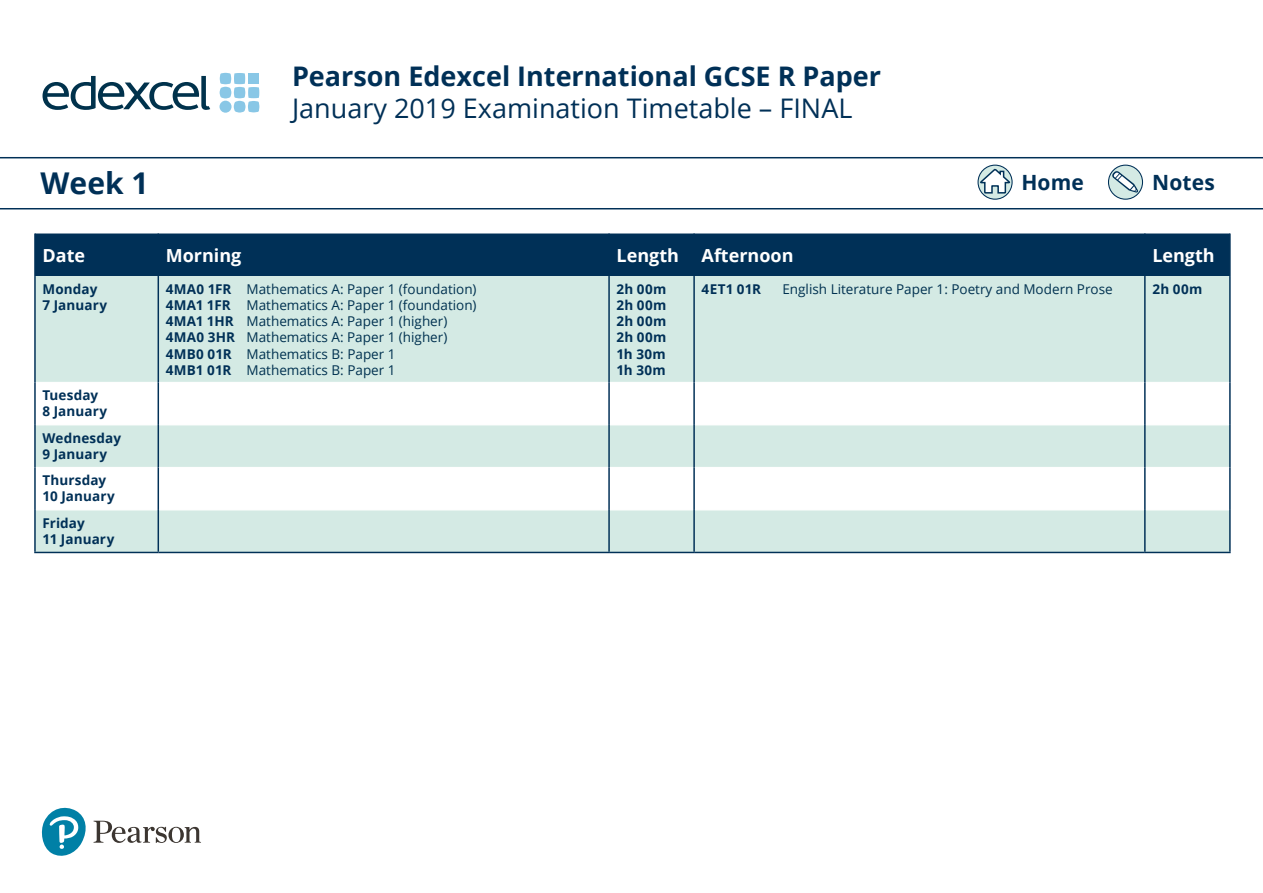
<style>
.page{position:relative;width:1263px;height:893px;background:#fff}
.page>*{position:absolute;margin:0;border:0;box-sizing:border-box;transform-origin:0 0}
.t1{font:700 30px "Open Sans";color:#003057}
.t2{font:700 27px "Open Sans";color:#003057}
.t3{font:27px "Open Sans";color:#003057}
.t4{font:700 21px "Open Sans";letter-spacing:.005em;color:#003057}
.t5{font:700 18px "Open Sans";color:#fff}
.t6{font:13.5px/16.2px "Open Sans";color:#003150}
.t7{font:700 13.5px/16.2px "Open Sans";letter-spacing:.01em;color:#003057}
.s1{font-weight:700;color:#003057}
</style>
<div class="page">
<svg style="left:1108px;top:165px;width:34px;height:34px"></svg>
<div style="left:1108px;top:165px;width:35px;height:35px;border:1px solid #003057;border-radius:50%"></div>
<svg style="left:1112px;top:171px;width:26px;height:22px"></svg>
<svg style="left:978px;top:165px;width:34px;height:34px"></svg>
<div style="left:977px;top:165px;width:36px;height:35px;border:1px solid #003057;border-radius:50%"></div>
<svg style="left:979px;top:169px;width:31px;height:25px"></svg>
<hr style="left:0;top:157px;width:1263px;height:1px;background:#003057">
<hr style="left:0;top:208px;width:1263px;height:1px;background:#003057">
<svg style="left:43px;top:76px;width:167px;height:34px"></svg>
<svg style="left:220px;top:73px;width:39px;height:40px"></svg>
<div style="left:248px;top:73px;width:11px;height:11px;background:#89c7e6"></div>
<div style="left:219px;top:101px;width:13px;height:12px;background:#89c7e6;border-radius:50%"></div>
<svg style="left:41px;top:807px;width:160px;height:49px"></svg>
<div style="left:36px;top:233px;width:1193px;height:43px;background:#003057"></div>
<div style="left:36px;top:276px;width:1193px;height:276px;background:#d4eae4"></div>
<svg style="left:36px;top:383px;width:1193px;height:126px"></svg>
<hr style="left:36px;top:382px;width:122px;height:1px;background:#fff">
<hr style="left:159px;top:382px;width:449px;height:1px;background:#fff">
<hr style="left:610px;top:382px;width:83px;height:1px;background:#fff">
<hr style="left:695px;top:382px;width:449px;height:1px;background:#fff">
<hr style="left:1145px;top:382px;width:84px;height:1px;background:#fff">
<hr style="left:36px;top:424px;width:122px;height:1px;background:#fff">
<hr style="left:159px;top:424px;width:449px;height:1px;background:#fff">
<hr style="left:610px;top:424px;width:83px;height:1px;background:#fff">
<hr style="left:695px;top:424px;width:449px;height:1px;background:#fff">
<hr style="left:1145px;top:424px;width:84px;height:1px;background:#fff">
<hr style="left:36px;top:467px;width:122px;height:1px;background:#fff">
<hr style="left:159px;top:467px;width:449px;height:1px;background:#fff">
<hr style="left:610px;top:467px;width:83px;height:1px;background:#fff">
<hr style="left:695px;top:467px;width:449px;height:1px;background:#fff">
<hr style="left:1145px;top:467px;width:84px;height:1px;background:#fff">
<hr style="left:36px;top:509px;width:122px;height:1px;background:#fff">
<hr style="left:159px;top:509px;width:449px;height:1px;background:#fff">
<hr style="left:610px;top:509px;width:83px;height:1px;background:#fff">
<hr style="left:695px;top:509px;width:449px;height:1px;background:#fff">
<hr style="left:1145px;top:509px;width:84px;height:1px;background:#fff">
<hr style="left:34px;top:233px;width:2px;height:43px;background:#003057">
<hr style="left:158px;top:233px;width:1px;height:43px;background:#003057">
<hr style="left:608px;top:233px;width:2px;height:43px;background:#003057">
<hr style="left:693px;top:233px;width:2px;height:43px;background:#003057">
<hr style="left:1144px;top:233px;width:1px;height:43px;background:#003057">
<hr style="left:1229px;top:233px;width:2px;height:43px;background:#003057">
<hr style="left:34px;top:276px;width:2px;height:106px;background:#003057">
<hr style="left:158px;top:276px;width:1px;height:106px;background:#003057">
<hr style="left:608px;top:276px;width:2px;height:106px;background:#003057">
<hr style="left:693px;top:276px;width:2px;height:106px;background:#003057">
<hr style="left:1144px;top:276px;width:1px;height:106px;background:#003057">
<hr style="left:1229px;top:276px;width:2px;height:106px;background:#003057">
<hr style="left:34px;top:382px;width:2px;height:43px;background:#003057">
<hr style="left:158px;top:382px;width:1px;height:43px;background:#003057">
<hr style="left:608px;top:382px;width:2px;height:43px;background:#003057">
<hr style="left:693px;top:382px;width:2px;height:43px;background:#003057">
<hr style="left:1144px;top:382px;width:1px;height:43px;background:#003057">
<hr style="left:1229px;top:382px;width:2px;height:43px;background:#003057">
<hr style="left:34px;top:425px;width:2px;height:42px;background:#003057">
<hr style="left:158px;top:425px;width:1px;height:42px;background:#003057">
<hr style="left:608px;top:425px;width:2px;height:42px;background:#003057">
<hr style="left:693px;top:425px;width:2px;height:42px;background:#003057">
<hr style="left:1144px;top:425px;width:1px;height:42px;background:#003057">
<hr style="left:1229px;top:425px;width:2px;height:42px;background:#003057">
<hr style="left:34px;top:467px;width:2px;height:43px;background:#003057">
<hr style="left:158px;top:467px;width:1px;height:43px;background:#003057">
<hr style="left:608px;top:467px;width:2px;height:43px;background:#003057">
<hr style="left:693px;top:467px;width:2px;height:43px;background:#003057">
<hr style="left:1144px;top:467px;width:1px;height:43px;background:#003057">
<hr style="left:1229px;top:467px;width:2px;height:43px;background:#003057">
<hr style="left:34px;top:510px;width:2px;height:42px;background:#003057">
<hr style="left:158px;top:510px;width:1px;height:42px;background:#003057">
<hr style="left:608px;top:510px;width:2px;height:42px;background:#003057">
<hr style="left:693px;top:510px;width:2px;height:42px;background:#003057">
<hr style="left:1144px;top:510px;width:1px;height:42px;background:#003057">
<hr style="left:1229px;top:510px;width:2px;height:42px;background:#003057">
<hr style="left:34px;top:552px;width:124px;height:1px;background:#003057">
<hr style="left:158px;top:552px;width:451px;height:1px;background:#003057">
<hr style="left:609px;top:552px;width:85px;height:1px;background:#003057">
<hr style="left:694px;top:552px;width:451px;height:1px;background:#003057">
<hr style="left:1145px;top:552px;width:86px;height:1px;background:#003057">
<h1 class="t1" style="left:41px;top:162px;width:109px">Week 1</h1>
<h2 class="t2" style="left:292px;top:57px;width:591px">Pearson Edexcel International GCSE R Paper</h2>
<h2 class="t3" style="left:292px;top:90px;width:562px">January 2019 Examination Timetable – FINAL</h2>
<h3 class="t4" style="left:1021px;top:168px;width:64px">Home</h3>
<h3 class="t4" style="left:1152px;top:168px;width:64px">Notes</h3>
<h3 class="t5" style="left:42px;top:242px;width:44px">Date</h3>
<h3 class="t5" style="left:166px;top:242px;width:77px">Morning</h3>
<h3 class="t5" style="left:616px;top:242px;width:64px">Length</h3>
<h3 class="t5" style="left:702px;top:242px;width:93px">Afternoon</h3>
<h3 class="t5" style="left:1152px;top:242px;width:64px">Length</h3>
<p class="t7" style="left:42px;top:281px;width:66px">Monday<br>7 January</p>
<p class="t6" style="left:166px;top:280px;width:312px"><span class="s1">4MA0 1FR</span> Mathematics A: Paper 1 (foundation)<br><span class="s1">4MA1 1FR</span> Mathematics A: Paper 1 (foundation)<br><span class="s1">4MA1 1HR</span> Mathematics A: Paper 1 (higher)<br><span class="s1">4MA0 3HR</span> Mathematics A: Paper 1 (higher)<br><span class="s1">4MB0 01R</span> Mathematics B: Paper 1<br><span class="s1">4MB1 01R</span> Mathematics B: Paper 1</p>
<p class="t7" style="left:616px;top:281px;width:51px;text-align:justify">2h 00m 2h 00m 2h 00m 2h 00m 1h 30m 1h 30m</p>
<p class="t7" style="left:702px;top:281px;width:61px">4ET1 01R</p>
<p class="t6" style="left:782px;top:280px;width:332px">English Literature Paper 1: Poetry and Modern Prose</p>
<p class="t7" style="left:1152px;top:281px;width:51px">2h 00m</p>
<p class="t7" style="left:42px;top:387px;width:66px">Tuesday<br>8 January</p>
<p class="t7" style="left:42px;top:429px;width:80px">Wednesday<br>9 January</p>
<p class="t7" style="left:42px;top:472px;width:74px">Thursday<br>10 January</p>
<p class="t7" style="left:42px;top:514px;width:73px">Friday<br>11 January</p>
</div>
